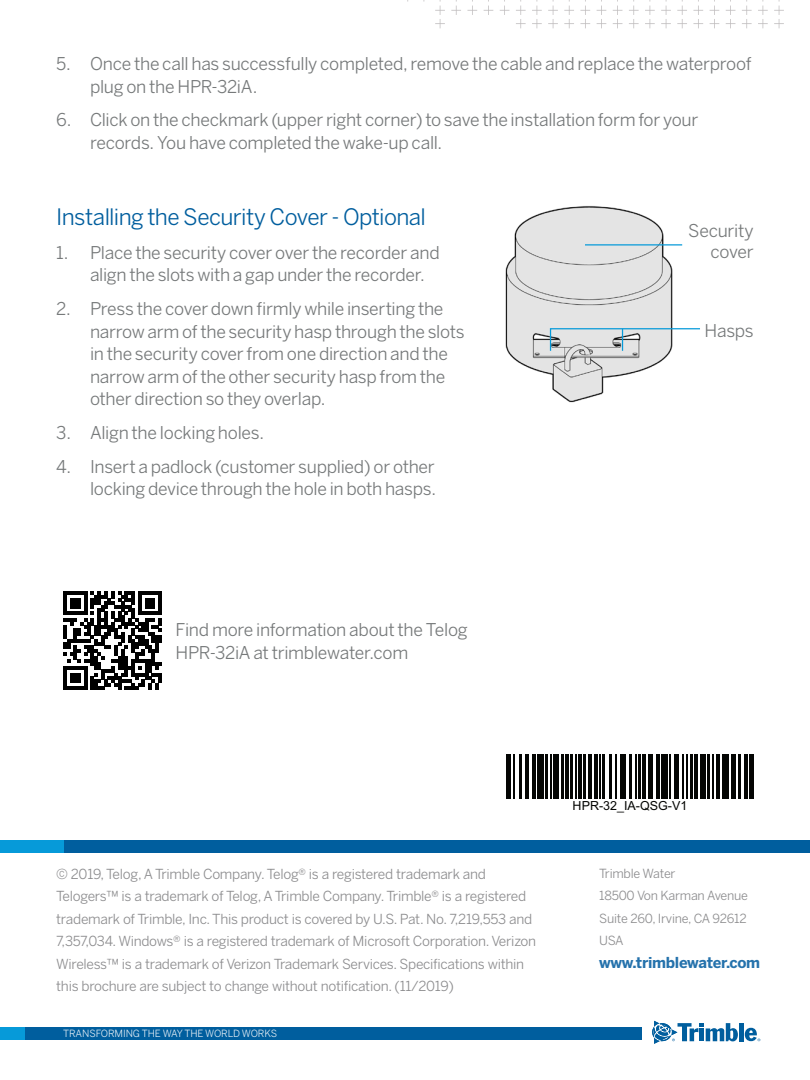
<style>
.page{position:relative;width:810px;height:1080px;background:#fff}
.page>*{position:absolute;margin:0;border:0;box-sizing:border-box;transform-origin:0 0}
.Transforming{font:22.5px "Benton Sans";letter-spacing:-.025em;color:#005e9e}
.Transforming-2{font:17.5px/22.5px "Benton Sans";letter-spacing:-.015em;color:#76797a}
.BodyText{font:700 15px "Benton Sans";letter-spacing:-.02em;color:#2572ac}
.BodyText-2{font:13.75px/22.5px "Benton Sans";letter-spacing:-.02em;color:#8c8c8e}
.BodyText-3{font:12.5px/22.5px "Benton Sans";letter-spacing:-.02em;color:#8c8c8e}
.t1{font:12.5px "Arial";color:#040503}
.t2{font:9.75px "Benton Sans";letter-spacing:-.01em;color:#fff}
</style>
<div class="page">
<img style="left:505px;top:206px;width:178px;height:197px">
<svg style="left:64px;top:591px;width:98px;height:99px"></svg>
<div style="left:739px;top:1023px;width:5px;height:18px;background:#005e9e"></div>
<svg style="left:652px;top:1021px;width:86px;height:23px"></svg>
<svg style="left:745px;top:1028px;width:15px;height:13px"></svg>
<div style="left:0;top:1027px;width:640px;height:13px;background:#069ad9"></div>
<div style="left:26px;top:1027px;width:616px;height:13px;background:#005e9e"></div>
<div style="left:0;top:840px;width:810px;height:12px;background:#069ad9"></div>
<div style="left:65px;top:840px;width:745px;height:12px;background:#005e9e"></div>
<svg style="left:407px;top:0;width:377px;height:28px"></svg>
<hr style="left:585px;top:244px;width:97px;height:2px;background:#069ad9">
<svg style="left:549px;top:328px;width:151px;height:24px"></svg>
<svg style="left:509px;top:754px;width:242px;height:45px"></svg>
<hr style="left:506px;top:754px;width:3px;height:45px;background:#040503">
<hr style="left:510px;top:754px;width:1px;height:45px;background:#040503">
<hr style="left:513px;top:754px;width:1px;height:45px;background:#040503">
<hr style="left:519px;top:754px;width:2px;height:45px;background:#040503">
<hr style="left:525px;top:754px;width:1px;height:45px;background:#040503">
<hr style="left:527px;top:754px;width:2px;height:45px;background:#040503">
<hr style="left:532px;top:754px;width:4px;height:45px;background:#040503">
<hr style="left:537px;top:754px;width:3px;height:45px;background:#040503">
<hr style="left:541px;top:754px;width:3px;height:45px;background:#040503">
<hr style="left:545px;top:754px;width:2px;height:45px;background:#040503">
<hr style="left:551px;top:754px;width:1px;height:45px;background:#040503">
<hr style="left:553px;top:754px;width:4px;height:45px;background:#040503">
<hr style="left:558px;top:754px;width:1px;height:45px;background:#040503">
<hr style="left:561px;top:754px;width:3px;height:45px;background:#040503">
<hr style="left:565px;top:754px;width:3px;height:45px;background:#040503">
<hr style="left:571px;top:754px;width:2px;height:45px;background:#040503">
<hr style="left:575px;top:754px;width:2px;height:45px;background:#040503">
<hr style="left:578px;top:754px;width:3px;height:45px;background:#040503">
<hr style="left:584px;top:754px;width:2px;height:45px;background:#040503">
<hr style="left:588px;top:754px;width:4px;height:45px;background:#040503">
<hr style="left:594px;top:754px;width:1px;height:45px;background:#040503">
<hr style="left:597px;top:754px;width:1px;height:45px;background:#040503">
<hr style="left:599px;top:754px;width:1px;height:45px;background:#040503">
<hr style="left:602px;top:754px;width:3px;height:45px;background:#040503">
<hr style="left:609px;top:754px;width:3px;height:45px;background:#040503">
<hr style="left:615px;top:754px;width:2px;height:45px;background:#040503">
<hr style="left:620px;top:754px;width:1px;height:45px;background:#040503">
<hr style="left:622px;top:754px;width:2px;height:45px;background:#040503">
<hr style="left:625px;top:754px;width:1px;height:45px;background:#040503">
<hr style="left:629px;top:754px;width:3px;height:45px;background:#040503">
<hr style="left:635px;top:754px;width:1px;height:45px;background:#040503">
<hr style="left:639px;top:754px;width:2px;height:45px;background:#040503">
<hr style="left:642px;top:754px;width:4px;height:45px;background:#040503">
<hr style="left:648px;top:754px;width:3px;height:45px;background:#040503">
<hr style="left:652px;top:754px;width:1px;height:45px;background:#040503">
<hr style="left:656px;top:754px;width:4px;height:45px;background:#040503">
<hr style="left:661px;top:754px;width:2px;height:45px;background:#040503">
<hr style="left:665px;top:754px;width:3px;height:45px;background:#040503">
<hr style="left:669px;top:754px;width:1px;height:45px;background:#040503">
<hr style="left:674px;top:754px;width:2px;height:45px;background:#040503">
<hr style="left:678px;top:754px;width:1px;height:45px;background:#040503">
<hr style="left:682px;top:754px;width:1px;height:45px;background:#040503">
<hr style="left:687px;top:754px;width:1px;height:45px;background:#040503">
<hr style="left:690px;top:754px;width:3px;height:45px;background:#040503">
<hr style="left:694px;top:754px;width:3px;height:45px;background:#040503">
<hr style="left:700px;top:754px;width:3px;height:45px;background:#040503">
<hr style="left:704px;top:754px;width:2px;height:45px;background:#040503">
<hr style="left:707px;top:754px;width:2px;height:45px;background:#040503">
<hr style="left:713px;top:754px;width:1px;height:45px;background:#040503">
<hr style="left:716px;top:754px;width:4px;height:45px;background:#040503">
<hr style="left:722px;top:754px;width:2px;height:45px;background:#040503">
<hr style="left:726px;top:754px;width:3px;height:45px;background:#040503">
<hr style="left:731px;top:754px;width:2px;height:45px;background:#040503">
<hr style="left:734px;top:754px;width:2px;height:45px;background:#040503">
<hr style="left:739px;top:754px;width:2px;height:45px;background:#040503">
<hr style="left:744px;top:754px;width:4px;height:45px;background:#040503">
<hr style="left:749px;top:754px;width:1px;height:45px;background:#040503">
<hr style="left:751px;top:754px;width:3px;height:45px;background:#040503">
<p class="Transforming-2" style="left:90px;top:52px;width:663px;text-indent:-34px">5. Once the call has successfully completed, remove the cable and replace the waterproof plug on the HPR-32iA.</p>
<p class="Transforming-2" style="left:90px;top:109px;width:610px;text-indent:-34px">6. Click on the checkmark (upper right corner) to save the installation form for your records. You have completed the wake-up call.</p>
<p class="Transforming" style="left:56px;top:204px;width:371px">Installing the Security Cover - Optional</p>
<p class="Transforming-2" style="left:90px;top:241px;width:351px;text-indent:-34px">1. Place the security cover over the recorder and align the slots with a gap under the recorder.</p>
<p class="Transforming-2" style="left:90px;top:298px;width:376px;text-indent:-34px">2. Press the cover down firmly while inserting the narrow arm of the security hasp through the slots in the security cover from one direction and the narrow arm of the other security hasp from the other direction so they overlap.</p>
<p class="Transforming-2" style="left:56px;top:421px;width:210px">3. Align the locking holes.</p>
<p class="Transforming-2" style="left:56px;top:455px;width:381px;text-align:right">4. Insert a padlock (customer supplied) or other locking device through the hole in both hasps.</p>
<p class="Transforming-2" style="left:175px;top:619px;width:294px">Find more information about the Telog<br>HPR-32iA at trimblewater.com</p>
<p class="Transforming-2" style="left:688px;top:220px;width:67px;line-height:21px;text-align:right">Security cover</p>
<p class="Transforming-2" style="left:705px;top:319px;width:51px">Hasps</p>
<p class="t1" style="left:573px;top:798px;width:116px">HPR-32_IA-QSG-V1</p>
<p class="BodyText-2" style="left:56px;top:862px;width:482px">© 2019, Telog, A Trimble Company. Telog® is a registered trademark and Telogers™ is a trademark of Telog, A Trimble Company. Trimble® is a registered trademark of Trimble, Inc. This product is covered by U.S. Pat. No. 7,219,553 and 7,357,034. Windows® is a registered trademark of Microsoft Corporation. Verizon Wireless™ is a trademark of Verizon Trademark Services. Specifications within this brochure are subject to change without notification. (11/2019)</p>
<p class="BodyText-3" style="left:599px;top:862px;width:150px">Trimble Water<br>18500 Von Karman Avenue<br>Suite 260, Irvine, CA 92612<br>USA</p>
<p class="BodyText" style="left:599px;top:953px;width:163px">www.trimblewater.com</p>
<p class="t2" style="left:63px;top:1028px;width:216px">TRANSFORMING THE WAY THE WORLD WORKS</p>
</div>
